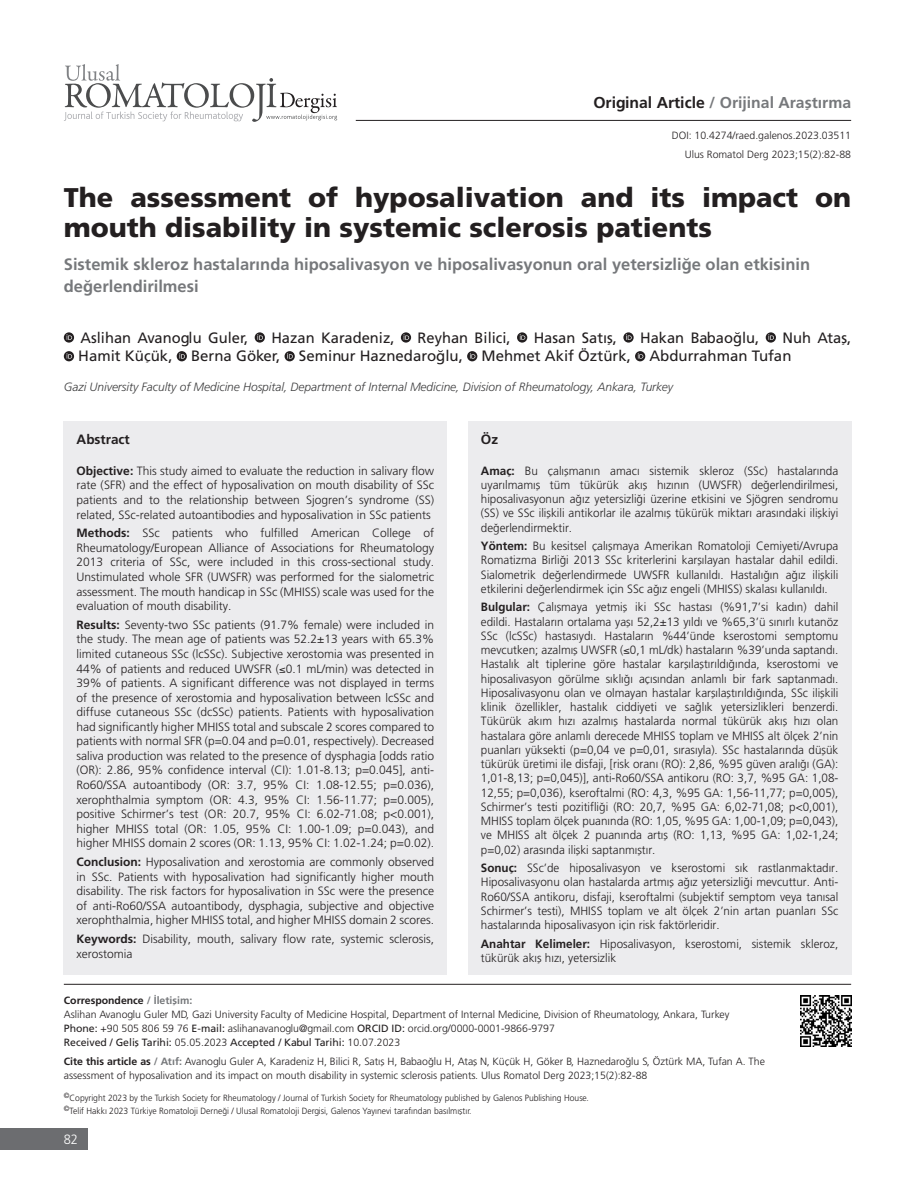
<style>
.page{position:relative;width:915px;height:1191px;background:#fff}
.page>*{position:absolute;margin:0;border:0;box-sizing:border-box;transform-origin:0 0}
.BASLIK{font:27px/30px "Frutiger Black Nr Tr";color:#231f20}
._2__BASLIK{font:16.5px/22.5px "Frutiger Bold Tr";color:#76787b}
.t1{font:15.75px "Frutiger Bold Tr";color:#76787b}
.YAZAR{font:15px/18.8px "Frutiger Normal Tr";color:#231f20}
.OZET-YAZI{font:13.5px "Frutiger Bold Tr";color:#231f20}
.t2{font:13.5px "Frutiger Light Nr Tr";color:#fff;scale:.95 1}
.OZET-YAZI-2{font:12px/14.2px "Frutiger Light Nr Tr";color:#231f20;text-align:justify}
.KURUM{font:12px "Frutiger Light Italic Tr";letter-spacing:-.005em;color:#3e3e3f}
.DOI{font:10.5px/14.2px "Frutiger Light Nr Tr";color:#231f20}
.SAYFA_NO{font:10.5px "Frutiger Light Nr Tr";color:#231f20}
.t3{font:10.5px "Frutiger Bold Tr";color:#231f20}
.t4{font:9px/12.8px "Frutiger Light Nr Tr";color:#231f20;scale:.95 1}
.s1{color:#231f20}
.s2{font-family:"Frutiger Bold Tr"}
.s3{color:#76787b}
.s4{font-family:"Frutiger Normal Tr"}
.s5{font-family:"Frutiger Bold Tr";color:#76787b}
</style>
<div class="page">
<hr style="left:355px;top:120px;width:495px;height:1px;background:#231f20">
<div style="left:0;top:1128px;width:88px;height:21px;background:#6c6d70"></div>
<svg style="left:64px;top:64px;width:273px;height:58px"></svg>
<svg style="left:64px;top:332px;width:10px;height:10px"></svg>
<svg style="left:67px;top:334px;width:5px;height:6px"></svg>
<svg style="left:254px;top:332px;width:11px;height:10px"></svg>
<svg style="left:257px;top:334px;width:6px;height:6px"></svg>
<svg style="left:401px;top:332px;width:10px;height:10px"></svg>
<svg style="left:403px;top:334px;width:6px;height:6px"></svg>
<svg style="left:517px;top:332px;width:10px;height:10px"></svg>
<svg style="left:519px;top:334px;width:6px;height:6px"></svg>
<svg style="left:623px;top:332px;width:10px;height:10px"></svg>
<svg style="left:626px;top:334px;width:5px;height:6px"></svg>
<svg style="left:765px;top:332px;width:10px;height:10px"></svg>
<svg style="left:768px;top:334px;width:5px;height:6px"></svg>
<svg style="left:64px;top:351px;width:10px;height:10px"></svg>
<svg style="left:67px;top:353px;width:5px;height:5px"></svg>
<svg style="left:177px;top:351px;width:10px;height:10px"></svg>
<svg style="left:179px;top:353px;width:6px;height:5px"></svg>
<svg style="left:284px;top:351px;width:11px;height:10px"></svg>
<svg style="left:287px;top:353px;width:6px;height:5px"></svg>
<svg style="left:467px;top:351px;width:10px;height:10px"></svg>
<svg style="left:469px;top:353px;width:6px;height:5px"></svg>
<svg style="left:634px;top:351px;width:11px;height:10px"></svg>
<svg style="left:637px;top:353px;width:6px;height:5px"></svg>
<hr style="left:64px;top:984px;width:786px;height:1px;background:#231f20">
<img style="left:800px;top:995px;width:50px;height:51px">
<div style="left:468px;top:421px;width:382px;height:553px;background:#ececee"></div>
<div style="left:64px;top:421px;width:382px;height:553px;background:#ececee"></div>
<h3 class="t1" style="left:593px;top:93px;width:259px"><span class="s1">Original Article</span> / Orijinal Araştırma</h3>
<p class="DOI" style="left:671px;top:129px;width:181px">DOI: 10.4274/raed.galenos.2023.03511</p>
<p class="SAYFA_NO" style="left:684px;top:148px;width:168px">Ulus Romatol Derg 2023;15(2):82-88</p>
<p class="BASLIK" style="left:64px;top:182px;width:788px">The assessment of hyposalivation and its impact on mouth disability in systemic sclerosis patients</p>
<p class="_2__BASLIK" style="left:64px;top:252px;width:747px">Sistemik skleroz hastalarında hiposalivasyon ve hiposalivasyonun oral yetersizliğe olan etkisinin değerlendirilmesi</p>
<p class="YAZAR" style="left:80px;top:328px;width:169px">Aslihan Avanoglu Guler,</p>
<p class="YAZAR" style="left:271px;top:328px;width:124px">Hazan Karadeniz,</p>
<p class="YAZAR" style="left:417px;top:328px;width:95px">Reyhan Bilici,</p>
<p class="YAZAR" style="left:533px;top:328px;width:85px">Hasan Satış,</p>
<p class="YAZAR" style="left:640px;top:328px;width:121px">Hakan Babaoğlu,</p>
<p class="YAZAR" style="left:78px;top:328px;width:774px;text-indent:704px">Nuh Ataş,<br>Hamit Küçük, Berna Göker, Seminur Haznedaroğlu, Mehmet Akif Öztürk, Abdurrahman Tufan</p>
<p class="KURUM" style="left:64px;top:380px;width:610px">Gazi University Faculty of Medicine Hospital, Department of Internal Medicine, Division of Rheumatology, Ankara, Turkey</p>
<p class="OZET-YAZI" style="left:77px;top:431px;width:55px">Abstract</p>
<p class="OZET-YAZI-2" style="left:77px;top:463px;width:359px"><span class="s2">Objective:</span> This study aimed to evaluate the reduction in salivary flow rate (SFR) and the effect of hyposalivation on mouth disability of SSc patients and to the relationship between Sjogren’s syndrome (SS) related, SSc-related autoantibodies and hyposalivation in SSc patients</p>
<p class="OZET-YAZI-2" style="left:77px;top:526px;width:359px"><span class="s2">Methods:</span> SSc patients who fulfilled American College of Rheumatology/European Alliance of Associations for Rheumatology 2013 criteria of SSc, were included in this cross-sectional study.<br>Unstimulated whole SFR (UWSFR) was performed for the sialometric assessment. The mouth handicap in SSc (MHISS) scale was used for the evaluation of mouth disability.</p>
<p class="OZET-YAZI-2" style="left:77px;top:617px;width:359px"><span class="s2">Results:</span> Seventy-two SSc patients (91.7% female) were included in the study. The mean age of patients was 52.2±13 years with 65.3% limited cutaneous SSc (lcSSc). Subjective xerostomia was presented in 44% of patients and reduced UWSFR (≤0.1 mL/min) was detected in 39% of patients. A significant difference was not displayed in terms of the presence of xerostomia and hyposalivation between lcSSc and diffuse cutaneous SSc (dcSSc) patients. Patients with hyposalivation had significantly higher MHISS total and subscale 2 scores compared to patients with normal SFR (p=0.04 and p=0.01, respectively). Decreased saliva production was related to the presence of dysphagia [odds ratio (OR): 2.86, 95% confidence interval (CI): 1.01-8.13; p=0.045], anti-Ro60/SSA autoantibody (OR: 3.7, 95% CI: 1.08-12.55; p=0.036), xerophthalmia symptom (OR: 4.3, 95% CI: 1.56-11.77; p=0.005), positive Schirmer’s test (OR: 20.7, 95% CI: 6.02-71.08; p&lt;0.001), higher MHISS total (OR: 1.05, 95% CI: 1.00-1.09; p=0.043), and higher MHISS domain 2 scores (OR: 1.13, 95% CI: 1.02-1.24; p=0.02).</p>
<p class="OZET-YAZI-2" style="left:77px;top:854px;width:359px"><span class="s2">Conclusion:</span> Hyposalivation and xerostomia are commonly observed in SSc. Patients with hyposalivation had significantly higher mouth disability. The risk factors for hyposalivation in SSc were the presence of anti-Ro60/SSA autoantibody, dysphagia, subjective and objective xerophthalmia, higher MHISS total, and higher MHISS domain 2 scores.</p>
<p class="OZET-YAZI-2" style="left:77px;top:931px;width:359px"><span class="s2">Keywords:</span> Disability, mouth, salivary flow rate, systemic sclerosis, xerostomia</p>
<p class="OZET-YAZI" style="left:480px;top:431px;width:19px">Öz</p>
<p class="OZET-YAZI-2" style="left:480px;top:463px;width:359px"><span class="s2">Amaç:</span> Bu çalışmanın amacı sistemik skleroz (SSc) hastalarında uyarılmamış tüm tükürük akış hızının (UWSFR) değerlendirilmesi, hiposalivasyonun ağız yetersizliği üzerine etkisini ve Sjögren sendromu (SS) ve SSc ilişkili antikorlar ile azalmış tükürük miktarı arasındaki ilişkiyi değerlendirmektir.</p>
<p class="OZET-YAZI-2" style="left:480px;top:539px;width:359px"><span class="s2">Yöntem:</span> Bu kesitsel çalışmaya Amerikan Romatoloji Cemiyeti/Avrupa Romatizma Birliği 2013 SSc kriterlerini karşılayan hastalar dahil edildi.<br>Sialometrik değerlendirmede UWSFR kullanıldı. Hastalığın ağız ilişkili etkilerini değerlendirmek için SSc ağız engeli (MHISS) skalası kullanıldı.</p>
<p class="OZET-YAZI-2" style="left:480px;top:600px;width:359px"><span class="s2">Bulgular:</span> Çalışmaya yetmiş iki SSc hastası (%91,7’si kadın) dahil edildi. Hastaların ortalama yaşı 52,2±13 yıldı ve %65,3’ü sınırlı kutanöz SSc (lcSSc) hastasıydı. Hastaların %44’ünde kserostomi semptomu mevcutken; azalmış UWSFR (≤0,1 mL/dk) hastaların %39’unda saptandı.<br>Hastalık alt tiplerine göre hastalar karşılaştırıldığında, kserostomi ve hiposalivasyon görülme sıklığı açısından anlamlı bir fark saptanmadı.<br>Hiposalivasyonu olan ve olmayan hastalar karşılaştırıldığında, SSc ilişkili klinik özellikler, hastalık ciddiyeti ve sağlık yetersizlikleri benzerdi.<br>Tükürük akım hızı azalmış hastalarda normal tükürük akış hızı olan hastalara göre anlamlı derecede MHISS toplam ve MHISS alt ölçek 2’nin puanları yüksekti (p=0,04 ve p=0,01, sırasıyla). SSc hastalarında düşük tükürük üretimi ile disfaji, [risk oranı (RO): 2,86, %95 güven aralığı (GA):<br>1,01-8,13; p=0,045)], anti-Ro60/SSA antikoru (RO: 3,7, %95 GA: 1,08- 12,55; p=0,036), kseroftalmi (RO: 4,3, %95 GA: 1,56-11,77; p=0,005), Schirmer’s testi pozitifliği (RO: 20,7, %95 GA: 6,02-71,08; p&lt;0,001), MHISS toplam ölçek puanında (RO: 1,05, %95 GA: 1,00-1,09; p=0,043), ve MHISS alt ölçek 2 puanında artış (RO: 1,13, %95 GA: 1,02-1,24; p=0,02) arasında ilişki saptanmıştır.</p>
<p class="OZET-YAZI-2" style="left:480px;top:861px;width:359px"><span class="s2">Sonuç:</span> SSc’de hiposalivasyon ve kserostomi sık rastlanmaktadır.<br>Hiposalivasyonu olan hastalarda artmış ağız yetersizliği mevcuttur. Anti-Ro60/SSA antikoru, disfaji, kseroftalmi (subjektif semptom veya tanısal Schirmer’s testi), MHISS toplam ve alt ölçek 2’nin artan puanları SSc hastalarında hiposalivasyon için risk faktörleridir.</p>
<p class="OZET-YAZI-2" style="left:480px;top:936px;width:359px"><span class="s2">Anahtar Kelimeler:</span> Hiposalivasyon, kserostomi, sistemik skleroz, tükürük akış hızı, yetersizlik</p>
<p class="t3" style="left:64px;top:993px;width:130px">Correspondence <span class="s3">/ İletişim:</span></p>
<p class="DOI" style="left:64px;top:1007px;width:667px">Aslihan Avanoglu Guler MD, Gazi University Faculty of Medicine Hospital, Department of Internal Medicine, Division of Rheumatology, Ankara, Turkey<br><span class="s4">Phone:</span> +90 505 806 59 76 <span class="s4">E-mail:</span> aslihanavanoglu@gmail.com <span class="s4">ORCID ID:</span> orcid.org/0000-0001-9866-9797<br><span class="s4">Received / Geliş Tarihi:</span> 05.05.2023 <span class="s4">Accepted / Kabul Tarihi:</span> 10.07.2023</p>
<p class="DOI" style="left:64px;top:1054px;width:702px"><span class="s2">Cite this article as</span> <span class="s5">/ Atıf:</span> Avanoglu Guler A, Karadeniz H, Bilici R, Satış H, Babaoğlu H, Ataş N, Küçük H, Göker B, Haznedaroğlu S, Öztürk MA, Tufan A. The assessment of hyposalivation and its impact on mouth disability in systemic sclerosis patients. Ulus Romatol Derg 2023;15(2):82-88</p>
<p class="t4" style="left:64px;top:1091px;width:554px"><sup>©</sup>Copyright 2023 by the Turkish Society for Rheumatology / Journal of Turkish Society for Rheumatology published by Galenos Publishing House. <sup>©</sup>Telif Hakkı 2023 Türkiye Romatoloji Derneği / Ulusal Romatoloji Dergisi, Galenos Yayınevi tarafından basılmıştır.</p>
<p class="t2" style="left:64px;top:1131px;width:17px">82</p>
</div>
